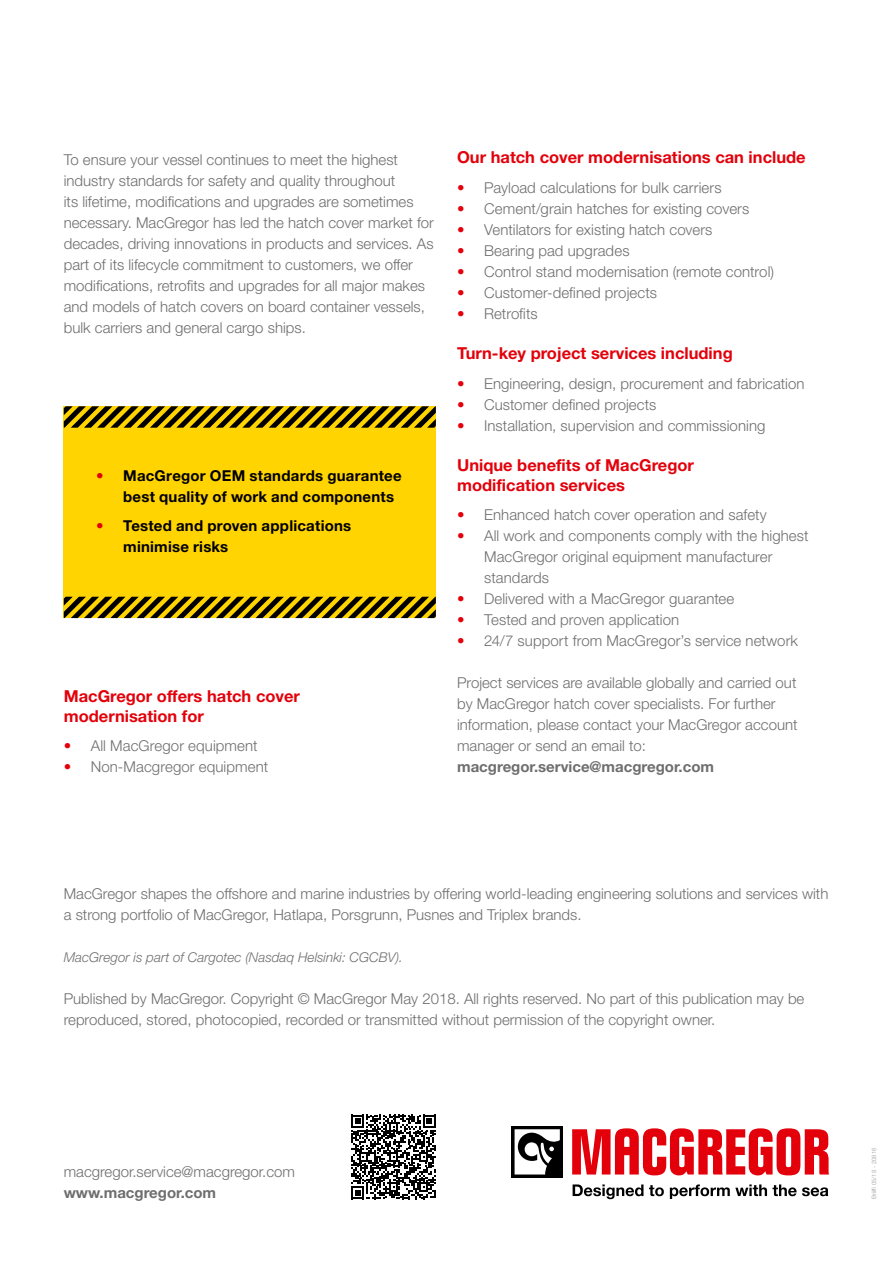
<style>
.page{position:relative;width:893px;height:1263px;background:#fff}
.page>*{position:absolute;margin:0;border:0;box-sizing:border-box;transform-origin:0 0}
.t1{font:700 16.5px/19.5px "Helvetica Neue";color:#e3000b}
.t2{font:700 16.5px/19.5px "Helvetica Neue LT Std";color:#e3000b}
.t3{font:300 15px/21px "Helvetica Neue";color:#6e6e6e}
.t4{font:300 15px/21px "Helvetica Neue LT Std";letter-spacing:.005em;color:#6e6e6e}
.t5{font:700 15px/21px "Helvetica Neue LT Std";letter-spacing:.015em;color:#000}
.t6{font:700 15px "Helvetica Neue";color:#6e6e6e}
.t7{font:italic 300 13.5px "Helvetica Neue LT Std";color:#6e6e6e}
.t8{font:300 6px "Helvetica Neue LT Std";color:#9c9c9d}
.s1{color:#e3000b}
.s2{font-family:"Helvetica Neue LT Std"}
</style>
<div class="page">
<svg style="left:572px;top:1128px;width:257px;height:47px"></svg>
<svg style="left:511px;top:1126px;width:52px;height:51px"></svg>
<svg style="left:515px;top:1129px;width:45px;height:45px"></svg>
<svg style="left:573px;top:1184px;width:70px;height:15px"></svg>
<svg style="left:649px;top:1185px;width:15px;height:11px"></svg>
<svg style="left:670px;top:1184px;width:158px;height:15px"></svg>
<svg style="left:351px;top:1114px;width:85px;height:85px"></svg>
<div style="left:64px;top:406px;width:372px;height:212px;background:#ffd400"></div>
<svg style="left:64px;top:406px;width:372px;height:22px"></svg>
<svg style="left:64px;top:597px;width:372px;height:21px"></svg>
<p class="t3" style="left:64px;top:148px;width:372px">To ensure your vessel continues to meet the highest industry standards for safety and quality throughout<br>its lifetime, modifications and upgrades are sometimes necessary. MacGregor has led the hatch cover market for decades, driving innovations in products and services. As part of its lifecycle commitment to customers, we offer modifications, retrofits and upgrades for all major makes and models of hatch covers on board container vessels, bulk carriers and general cargo ships.</p>
<p class="t5" style="left:123px;top:465px;width:280px;text-indent:-27px"><span class="s1">•</span> MacGregor OEM standards guarantee best quality of work and components</p>
<p class="t5" style="left:123px;top:515px;width:230px;text-indent:-27px"><span class="s1">•</span> Tested and proven applications minimise risks</p>
<p class="t2" style="left:64px;top:686px;width:238px">MacGregor offers hatch cover modernisation for</p>
<p class="t4" style="left:64px;top:735px;width:195px"><span class="s1">•</span> All MacGregor equipment</p>
<p class="t4" style="left:64px;top:756px;width:206px"><span class="s1">•</span> Non-Macgregor equipment</p>
<p class="t1" style="left:457px;top:147px;width:350px">Our <span class="s2">hatch</span> cover modernisations can include</p>
<p class="t4" style="left:457px;top:176px;width:266px"><span class="s1">•</span> Payload calculations for bulk carriers</p>
<p class="t4" style="left:457px;top:197px;width:294px"><span class="s1">•</span> Cement/grain hatches for existing covers</p>
<p class="t4" style="left:457px;top:218px;width:257px"><span class="s1">•</span> Ventilators for existing hatch covers</p>
<p class="t4" style="left:457px;top:239px;width:174px"><span class="s1">•</span> Bearing pad upgrades</p>
<p class="t4" style="left:457px;top:260px;width:319px"><span class="s1">•</span> Control stand modernisation (remote control)</p>
<p class="t4" style="left:457px;top:281px;width:201px"><span class="s1">•</span> Customer-defined projects</p>
<p class="t4" style="left:457px;top:302px;width:82px"><span class="s1">•</span> Retrofits</p>
<p class="t1" style="left:457px;top:343px;width:277px">Turn<span class="s2">-</span>key project services including</p>
<p class="t4" style="left:457px;top:372px;width:349px"><span class="s1">•</span> Engineering, design, procurement and fabrication</p>
<p class="t4" style="left:457px;top:393px;width:201px"><span class="s1">•</span> Customer defined projects</p>
<p class="t4" style="left:457px;top:414px;width:310px"><span class="s1">•</span> Installation, supervision and commissioning</p>
<p class="t1" style="left:457px;top:455px;width:238px"><span class="s2">Unique</span> benefits of MacGregor modification services</p>
<p class="t4" style="left:457px;top:504px;width:311px"><span class="s1">•</span> Enhanced hatch cover operation and safety</p>
<p class="t4" style="left:484px;top:525px;width:326px;text-indent:-27px"><span class="s1">•</span> All work and components comply with the highest<br>MacGregor original equipment manufacturer standards</p>
<p class="t4" style="left:457px;top:588px;width:279px"><span class="s1">•</span> Delivered with a MacGregor guarantee</p>
<p class="t4" style="left:457px;top:609px;width:224px"><span class="s1">•</span> Tested and proven application</p>
<p class="t4" style="left:457px;top:630px;width:342px"><span class="s1">•</span> 24/7 support from MacGregor’s service network</p>
<p class="t3" style="left:457px;top:671px;width:342px">Project services are available globally and carried out by MacGregor hatch cover specialists. For further information, please contact your MacGregor account manager or send an email to:</p>
<p class="t6" style="left:457px;top:757px;width:258px">macgregor.service@macgregor.com</p>
<p class="t3" style="left:64px;top:882px;width:766px">MacGregor shapes the offshore and marine industries by offering world-leading engineering solutions and services with a strong portfolio of MacGregor, Hatlapa, Porsgrunn, Pusnes and Triplex brands.</p>
<p class="t7" style="left:64px;top:949px;width:341px">MacGregor is part of Cargotec (Nasdaq Helsinki: CGCBV).</p>
<p class="t3" style="left:64px;top:987px;width:742px">Published by MacGregor. Copyright © MacGregor May 2018. All rights reserved. No part of this publication may be reproduced, stored, photocopied, recorded or transmitted without permission of the copyright owner.</p>
<p class="t3" style="left:64px;top:1160px;width:233px">macgregor.service@macgregor.com</p>
<p class="t6" style="left:64px;top:1183px;width:154px">www.macgregor.com</p>
<p class="t8" style="left:870px;top:1199px;width:53px;rotate:-90deg">Briiffi 05/18 - 20816</p>
</div>
